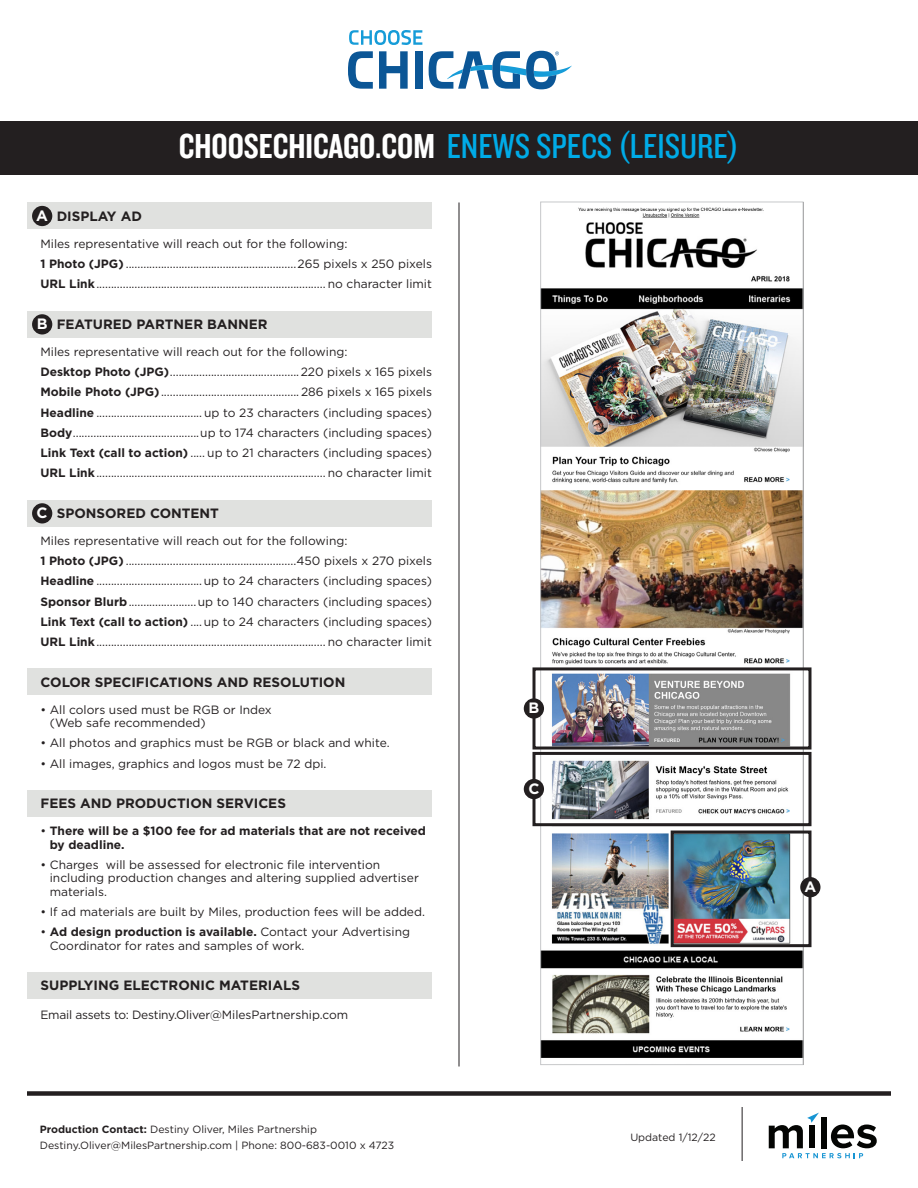
<style>
.page{position:relative;width:918px;height:1188px;background:#fff}
.page>*{position:absolute;margin:0;border:0;box-sizing:border-box;transform-origin:0 0}
.t1{font:36px "Knockout HTF29 Junior Liteweight";color:#00abe7}
.t2{font:700 15px "Gotham";color:#fff}
.t3{font:700 13.5px "Gotham";color:#231f20}
.t4{font:12px/13.5px "Gotham";color:#231f20}
.t5{font:700 12px/13.5px "Gotham";color:#231f20}
.t6{font:12px "Gotham";letter-spacing:-.02em;color:#231f20}
.t7{font:10.5px/16.5px "Gotham";color:#231f20}
.s1{font-family:"Knockout HTF49 Liteweight";color:#fff}
.s2{font-weight:700}
.s3{font-weight:400}
</style>
<div class="page">
<svg style="left:769px;top:1113px;width:108px;height:45px"></svg>
<div style="left:27px;top:1091px;width:864px;height:5px;background:#231f20"></div>
<hr style="left:742px;top:1107px;width:1px;height:54px;background:#231f20">
<hr style="left:459px;top:202px;width:1px;height:864px;background:#231f20">
<svg style="left:379px;top:51px;width:29px;height:38px"></svg>
<div style="left:415px;top:51px;width:7px;height:38px;background:#0b5696"></div>
<svg style="left:348px;top:51px;width:25px;height:38px"></svg>
<svg style="left:349px;top:30px;width:73px;height:15px"></svg>
<svg style="left:429px;top:51px;width:143px;height:38px"></svg>
<div style="left:0;top:122px;width:918px;height:54px;background:#231f20"></div>
<div style="left:27px;top:311px;width:405px;height:27px;background:#e0e1df"></div>
<div style="left:27px;top:500px;width:405px;height:27px;background:#e0e1df"></div>
<div style="left:27px;top:668px;width:405px;height:27px;background:#e0e1df"></div>
<div style="left:27px;top:790px;width:405px;height:27px;background:#e0e1df"></div>
<div style="left:27px;top:972px;width:405px;height:27px;background:#e0e1df"></div>
<div style="left:27px;top:202px;width:405px;height:28px;background:#e0e1df"></div>
<div style="left:32px;top:206px;width:20px;height:20px;background:#231f20;border-radius:50%"></div>
<div style="left:32px;top:314px;width:20px;height:20px;background:#231f20;border-radius:50%"></div>
<div style="left:32px;top:503px;width:20px;height:21px;background:#231f20;border-radius:50%"></div>
<img style="left:542px;top:207px;width:259px;height:851px">
<div style="left:532px;top:667px;width:280px;height:83px;border:3px solid #231f20"></div>
<div style="left:532px;top:752px;width:280px;height:74px;border:3px solid #231f20"></div>
<div style="left:671px;top:831px;width:141px;height:116px;border:3px solid #231f20"></div>
<div style="left:800px;top:877px;width:20px;height:20px;background:#231f20;border-radius:50%"></div>
<div style="left:524px;top:698px;width:20px;height:21px;background:#231f20;border-radius:50%"></div>
<div style="left:524px;top:779px;width:20px;height:20px;background:#231f20;border-radius:50%"></div>
<p class="t1" style="left:179px;top:128px;width:562px"><span class="s1">CHOOSECHICAGO.COM</span> ENEWS SPECS (LEISURE)</p>
<p class="t2" style="left:36px;top:206px;width:13px">A</p>
<p class="t3" style="left:57px;top:207px;width:87px">DISPLAY AD</p>
<p class="t4" style="left:40px;top:237px;width:309px">Miles representative will reach out for the following:</p>
<p class="t4" style="left:40px;top:257px;width:393px"><span class="s2">1 Photo (JPG)</span> ..........................................................265 pixels x 250 pixels</p>
<p class="t4" style="left:40px;top:277px;width:393px"><span class="s2">URL Link</span>.............................................................................. no character limit</p>
<p class="t3" style="left:57px;top:315px;width:213px">FEATURED PARTNER BANNER</p>
<p class="t4" style="left:40px;top:345px;width:309px">Miles representative will reach out for the following:</p>
<p class="t4" style="left:40px;top:365px;width:393px"><span class="s2">Desktop Photo (JPG)</span>............................................220 pixels x 165 pixels</p>
<p class="t4" style="left:40px;top:385px;width:393px"><span class="s2">Mobile Photo (JPG)</span> ............................................... 286 pixels x 165 pixels</p>
<p class="t4" style="left:40px;top:405px;width:393px"><span class="s2">Headline</span> .................................... up to 23 characters (including spaces)</p>
<p class="t4" style="left:40px;top:426px;width:393px"><span class="s2">Body</span>...........................................up to 174 characters (including spaces)</p>
<p class="t4" style="left:40px;top:446px;width:393px"><span class="s2">Link Text (call to action)</span> ..... up to 21 characters (including spaces)</p>
<p class="t4" style="left:40px;top:466px;width:393px"><span class="s2">URL Link</span>.............................................................................. no character limit</p>
<p class="t3" style="left:57px;top:504px;width:164px">SPONSORED CONTENT</p>
<p class="t4" style="left:40px;top:534px;width:309px">Miles representative will reach out for the following:</p>
<p class="t4" style="left:40px;top:554px;width:393px"><span class="s2">1 Photo (JPG)</span> ..........................................................450 pixels x 270 pixels</p>
<p class="t4" style="left:40px;top:574px;width:393px"><span class="s2">Headline</span> ....................................up to 24 characters (including spaces)</p>
<p class="t4" style="left:40px;top:594px;width:393px"><span class="s2">Sponsor Blurb</span>.......................up to 140 characters (including spaces)</p>
<p class="t4" style="left:40px;top:615px;width:393px"><span class="s2">Link Text (call to action)</span> ....up to 24 characters (including spaces)</p>
<p class="t4" style="left:40px;top:635px;width:393px"><span class="s2">URL Link</span>.............................................................................. no character limit</p>
<p class="t3" style="left:40px;top:673px;width:306px">COLOR SPECIFICATIONS AND RESOLUTION</p>
<p class="t4" style="left:50px;top:702px;width:224px;text-indent:-9px">• All colors used must be RGB or Index (Web safe recommended)</p>
<p class="t4" style="left:40px;top:736px;width:351px">• All photos and graphics must be RGB or black and white.</p>
<p class="t4" style="left:40px;top:756px;width:287px">• All images, graphics and logos must be 72 dpi.</p>
<p class="t3" style="left:40px;top:794px;width:247px">FEES AND PRODUCTION SERVICES</p>
<p class="t5" style="left:50px;top:824px;width:378px;text-indent:-9px"><span class="s3">•</span> There will be a $100 fee for ad materials that are not received by deadline.</p>
<p class="t4" style="left:50px;top:858px;width:371px;text-indent:-9px">• Charges will be assessed for electronic file intervention including production changes and altering supplied advertiser materials.</p>
<p class="t4" style="left:40px;top:905px;width:386px">• If ad materials are built by Miles, production fees will be added.</p>
<p class="t4" style="left:50px;top:925px;width:362px;text-indent:-9px">• <span class="s2">Ad design production is available.</span> Contact your Advertising<br>Coordinator for rates and samples of work.</p>
<p class="t3" style="left:40px;top:977px;width:261px">SUPPLYING ELECTRONIC MATERIALS</p>
<p class="t6" style="left:40px;top:1007px;width:309px">Email assets to: Destiny.Oliver@MilesPartnership.com</p>
<p class="t2" style="left:37px;top:314px;width:12px">B</p>
<p class="t2" style="left:37px;top:503px;width:13px">C</p>
<p class="t2" style="left:528px;top:698px;width:12px">B</p>
<p class="t2" style="left:528px;top:779px;width:13px">C</p>
<p class="t7" style="left:40px;top:1120px;width:356px"><span class="s2">Production Contact:</span> Destiny Oliver, Miles Partnership<br>Destiny.Oliver@MilesPartnership.com | Phone: 800-683-0010 x 4723</p>
<p class="t7" style="left:630px;top:1129px;width:87px">Updated 1/12/22</p>
<p class="t2" style="left:804px;top:877px;width:13px">A</p>
</div>
